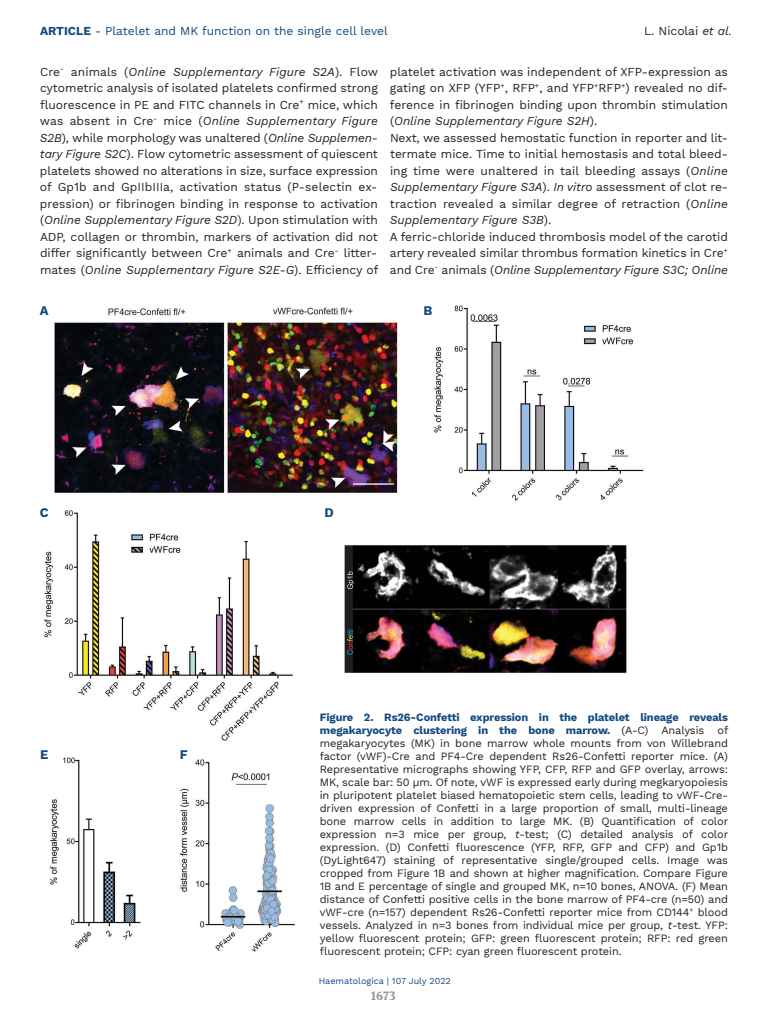
<style>
.page{position:relative;width:768px;height:1024px;background:#fff}
.page>*{position:absolute;margin:0;border:0;box-sizing:border-box;transform-origin:0 0}
.t1{font:700 13px "Work Sans";color:#134a80}
.t2{font:12px/16.5px "Work Sans";color:#231f20;text-align:justify}
.t3{font:12px "Work Sans";color:#134a80}
.t4{font:700 12px "Volkhov";color:#939598}
.t5{font:11px/13px "Work Sans";letter-spacing:-.01em;color:#231f20;text-align:justify}
.t6{font:9px "Work Sans";color:#134a80}
.s1{font-weight:700}
.s2{font-style:italic}
.s3{font-weight:700;color:#134a80}
</style>
<div class="page">
<img style="left:43px;top:305px;width:601px;height:647px">
<p class="t3" style="left:40px;top:24px;width:349px"><span class="s1">ARTICLE</span> - Platelet and MK function on the single cell level</p>
<p class="t2" style="left:644px;top:23px;width:89px">L. Nicolai <span class="s2">et al.</span></p>
<p class="t2" style="left:40px;top:63px;width:340px">Cre<sup>-</sup> animals (<span class="s2">Online Supplementary Figure S2A</span>). Flow cytometric analysis of isolated platelets confirmed strong fluorescence in PE and FITC channels in Cre<sup>+</sup> mice, which was absent in Cre<sup>-</sup> mice (<span class="s2">Online Supplementary Figure S2B</span>), while morphology was unaltered (<span class="s2">Online Supplemen&shy;tary Figure S2C</span>). Flow cytometric assessment of quiescent platelets showed no alterations in size, surface expression of Gp1b and GpIIbIIIa, activation status (P-selectin ex&shy;pression) or fibrinogen binding in response to activation (<span class="s2">Online Supplementary Figure S2D</span>). Upon stimulation with ADP, collagen or thrombin, markers of activation did not differ significantly between Cre<sup>+</sup> animals and Cre<sup>-</sup> litter&shy;mates (<span class="s2">Online Supplementary Figure S2E-G</span>). Efficiency of</p>
<p class="t2" style="left:390px;top:63px;width:340px;text-align:left">platelet activation was independent of XFP-expression as gating on XFP (YFP<sup>+</sup>, RFP<sup>+</sup>, and YFP<sup>+</sup>RFP<sup>+</sup>) revealed no dif&shy;ference in fibrinogen binding upon thrombin stimulation (<span class="s2">Online Supplementary Figure S2H</span>).<br>Next, we assessed hemostatic function in reporter and lit&shy;termate mice. Time to initial hemostasis and total bleed&shy;ing time were unaltered in tail bleeding assays (<span class="s2">Online Supplementary Figure S3A</span>). <span class="s2">In vitro</span> assessment of clot re&shy;traction revealed a similar degree of retraction (<span class="s2">Online Supplementary Figure S3B</span>).<br>A ferric-chloride induced thrombosis model of the carotid artery revealed similar thrombus formation kinetics in Cre<sup>+ </sup>and Cre<sup>-</sup> animals (<span class="s2">Online Supplementary Figure S3C; Online</span></p>
<p class="t1" style="left:40px;top:303px;width:10px">A</p>
<p class="t1" style="left:424px;top:303px;width:10px">B</p>
<p class="t1" style="left:40px;top:505px;width:10px">C</p>
<p class="t1" style="left:324px;top:505px;width:11px">D</p>
<p class="t1" style="left:40px;top:747px;width:10px">E</p>
<p class="t1" style="left:180px;top:747px;width:9px">F</p>
<p class="t5" style="left:320px;top:711px;width:410px"><span class="s3">Figure 2. Rs26-Confetti expression in the platelet lineage reveals megakaryocyte clustering in the bone marrow.</span> (A-C) Analysis of megakaryocytes (MK) in bone marrow whole mounts from von Willebrand factor (vWF)-Cre and PF4-Cre dependent Rs26-Confetti reporter mice. (A)<br>Representative micrographs showing YFP, CFP, RFP and GFP overlay, arrows:<br>MK, scale bar: 50 µm. Of note, vWF is expressed early during megkaryopoiesis in pluripotent platelet biased hematopoietic stem cells, leading to vWF-Cre&shy;driven expression of Confetti in a large proportion of small, multi-lineage bone marrow cells in addition to large MK. (B) Quantification of color expression n=3 mice per group, <span class="s2">t</span>-test; (C) detailed analysis of color expression. (D) Confetti fluorescence (YFP, RFP, GFP and CFP) and Gp1b (DyLight647) staining of representative single/grouped cells. Image was cropped from Figure 1B and shown at higher magnification. Compare Figure 1B and E percentage of single and grouped MK, n=10 bones, ANOVA. (F) Mean distance of Confetti positive cells in the bone marrow of PF4-cre (n=50) and vWF-cre (n=157) dependent Rs26-Confetti reporter mice from CD144<sup>+</sup> blood vessels. Analyzed in n=3 bones from individual mice per group, <span class="s2">t</span>-test. YFP: yellow fluorescent protein; GFP: green fluorescent protein; RFP: red green fluorescent protein; CFP: cyan green fluorescent protein.</p>
<p class="t6" style="left:319px;top:976px;width:134px">Haematologica | 107 July 2022</p>
<p class="t4" style="left:371px;top:988px;width:26px">1673</p>
</div>
